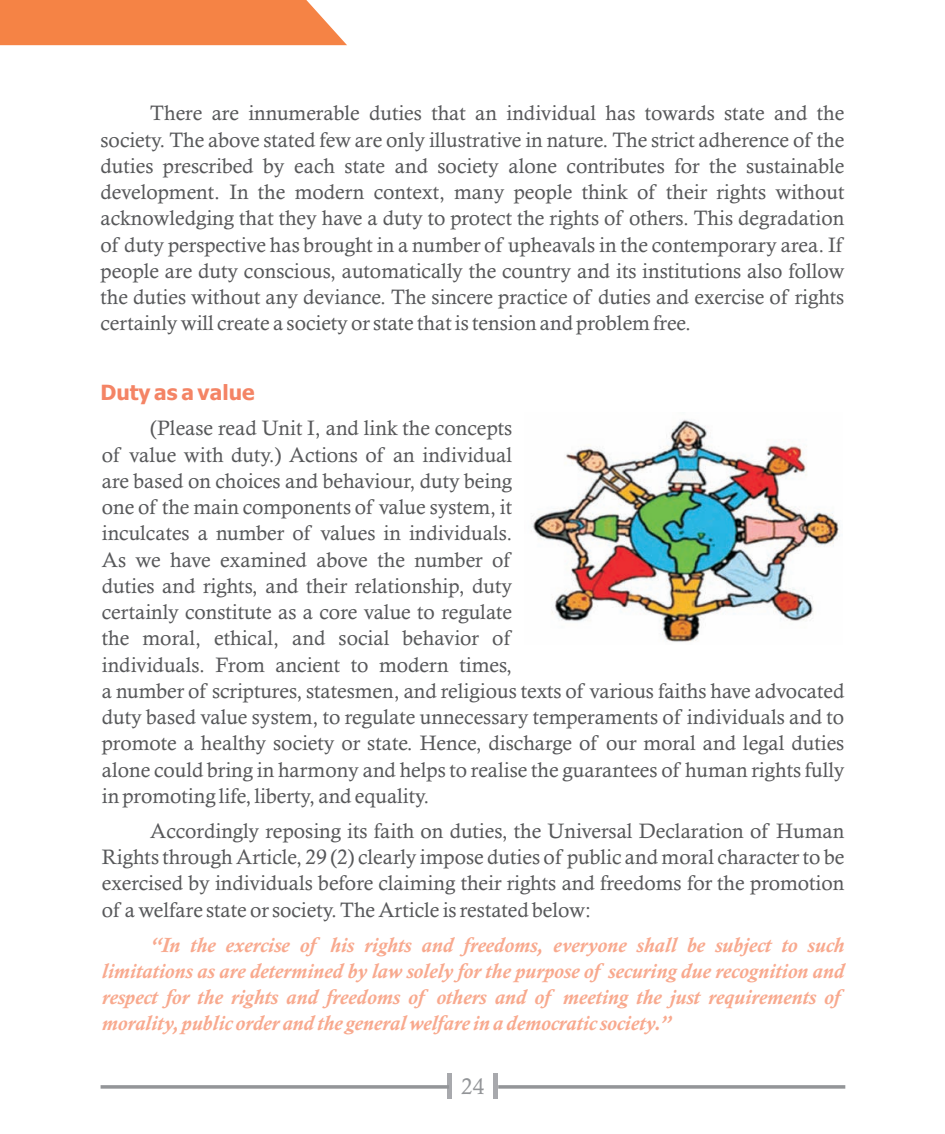
<style>
.page{position:relative;width:945px;height:1134px;background:#fff}
.page>*{position:absolute;margin:0;border:0;box-sizing:border-box;transform-origin:0 0}
.t1{font:22.75px "Calisto";color:#939598}
.t2{font:21px/26.2px "Calisto";color:#57585a;text-align:justify}
.t3{font:italic 700 21px/26.2px "Calisto";color:#f8a98e}
.t4{font:700 21px "Tahoma";color:#f48465}
</style>
<div class="page">
<img style="left:532px;top:419px;width:308px;height:223px">
<hr style="left:494px;top:1074px;width:4px;height:25px;background:#a8a9ad">
<hr style="left:447px;top:1074px;width:4px;height:25px;background:#a8a9ad">
<svg style="left:101px;top:1085px;width:348px;height:4px"></svg>
<svg style="left:498px;top:1085px;width:347px;height:4px"></svg>
<div style="left:0;top:0;width:347px;height:45px;background:#f58345"></div>
<p class="t2" style="left:101px;top:102px;width:745px;text-indent:50px">There are innumerable duties that an individual has towards state and the society. The above stated few are only illustrative in nature. The strict adherence of the duties prescribed by each state and society alone contributes for the sustainable development. In the modern context, many people think of their rights without acknowledging that they have a duty to protect the rights of others. This degradation of duty perspective has brought in a number of upheavals in the contemporary area. If people are duty conscious, automatically the country and its institutions also follow the duties without any deviance. The sincere practice of duties and exercise of rights certainly will create a society or state that is tension and problem free.</p>
<p class="t4" style="left:100px;top:384px;width:156px">Duty as a value</p>
<p class="t2" style="left:102px;top:417px;width:744px;text-align:left;text-indent:48px">(Please read Unit I, and link the concepts<br>of value with duty.) Actions of an individual<br>are based on choices and behaviour, duty being<br>one of the main components of value system, it<br>inculcates a number of values in individuals.<br>As we have examined above the number of<br>duties and rights, and their relationship, duty<br>certainly constitute as a core value to regulate<br>the moral, ethical, and social behavior of<br>individuals. From ancient to modern times,<br>a number of scriptures, statesmen, and religious texts of various faiths have advocated duty based value system, to regulate unnecessary temperaments of individuals and to promote a healthy society or state. Hence, discharge of our moral and legal duties alone could bring in harmony and helps to realise the guarantees of human rights fully in promoting life, liberty, and equality.</p>
<p class="t2" style="left:102px;top:820px;width:744px;text-indent:48px">Accordingly reposing its faith on duties, the Universal Declaration of Human Rights through Article, 29 (2) clearly impose duties of public and moral character to be exercised by individuals before claiming their rights and freedoms for the promotion of a welfare state or society. The Article is restated below:</p>
<p class="t3" style="left:102px;top:933px;width:744px;text-indent:48px">“In the exercise of his rights and freedoms, everyone shall be subject to such limitations as are determined by law solely for the purpose of securing due recognition and respect for the rights and freedoms of others and of meeting the just requirements of morality, public order and the general welfare in a democratic society.”</p>
<p class="t1" style="left:461px;top:1078px;width:25px">24</p>
</div>
